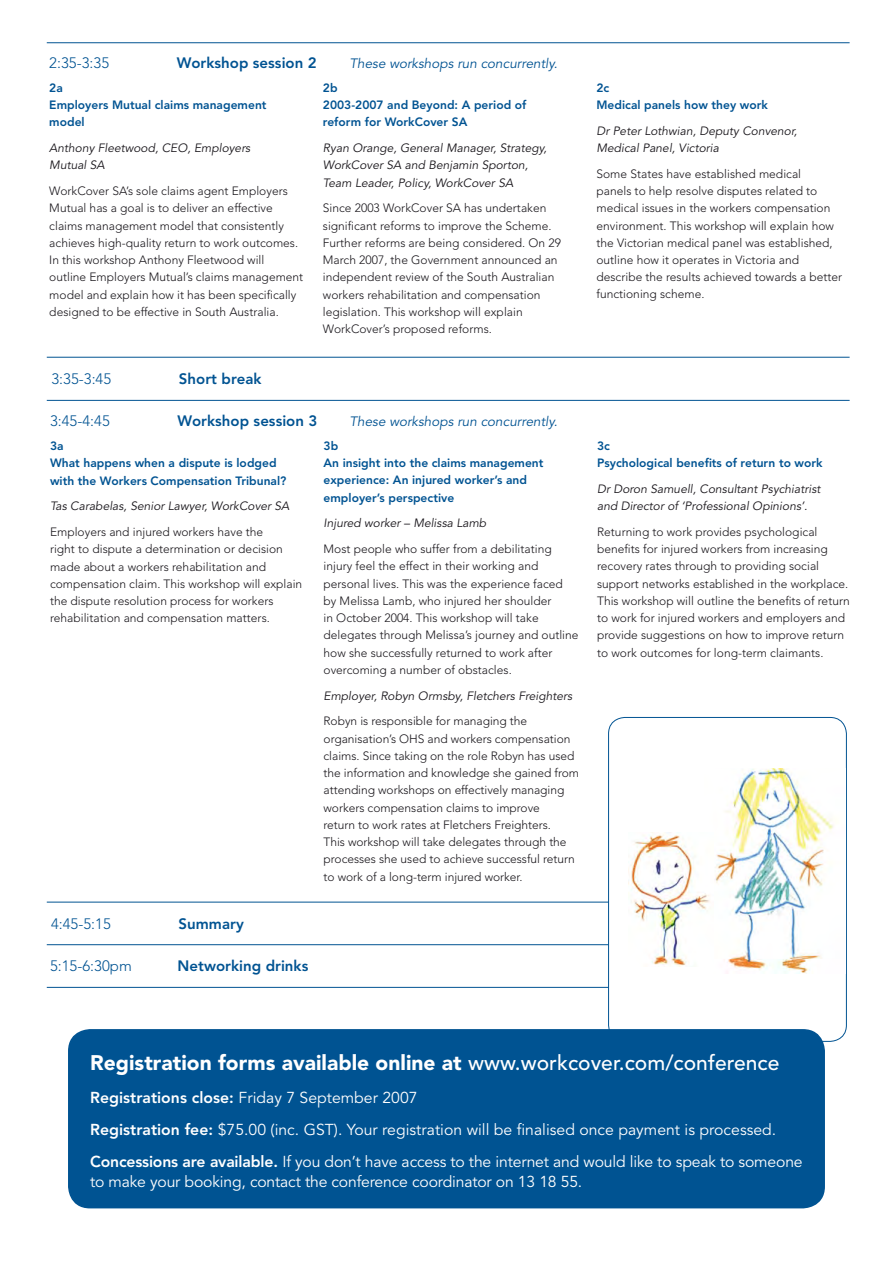
<style>
.page{position:relative;width:893px;height:1263px;background:#fff}
.page>*{position:absolute;margin:0;border:0;box-sizing:border-box;transform-origin:0 0}
.t1{font:900 21px "Avenir";color:#fff}
.t2{font:15.75px/32.2px "Avenir";letter-spacing:-.01em;color:#fff}
.t3{font:800 15px "Avenir";color:#005392}
.t4{font:300 15px "Avenir";color:#005392}
.t5{font:italic 13.5px "Avenir";color:#005392}
.t6{font:300 12px/17.2px "Avenir";color:#1a171c}
.t7{font:italic 12px/17.2px "Avenir";color:#1a171c}
.t8{font:800 12px/17.2px "Avenir";color:#005392}
.s1{font-weight:500}
.s2{font-weight:800}
</style>
<div class="page">
<hr style="left:47px;top:400px;width:803px;height:1px;background:#005392">
<hr style="left:47px;top:902px;width:678px;height:1px;background:#005392">
<hr style="left:47px;top:944px;width:744px;height:1px;background:#005392">
<hr style="left:47px;top:987px;width:794px;height:1px;background:#005392">
<div style="left:609px;top:717px;width:237px;height:324px;background:#fff;border-radius:16px"></div>
<img style="left:715px;top:768px;width:119px;height:205px">
<img style="left:628px;top:832px;width:82px;height:134px">
<div style="left:69px;top:1030px;width:755px;height:178px;background:#005392;border-radius:21px"></div>
<div style="left:68px;top:1029px;width:757px;height:179px;border:2px solid #005392;border-radius:21px"></div>
<hr style="left:47px;top:357px;width:803px;height:1px;background:#005392">
<hr style="left:47px;top:42px;width:803px;height:1px;background:#005392">
<p class="t4" style="left:49px;top:54px;width:61px">2:35-3:35</p>
<p class="t3" style="left:177px;top:54px;width:141px">Workshop session 2</p>
<p class="t5" style="left:349px;top:55px;width:210px">These workshops run concurrently.</p>
<p class="t8" style="left:49px;top:79px;width:219px">2a<br>Employers Mutual claims management model</p>
<p class="t7" style="left:49px;top:140px;width:203px">Anthony Fleetwood, CEO, Employers<br>Mutual SA</p>
<p class="t6" style="left:49px;top:182px;width:255px">WorkCover SA’s sole claims agent Employers Mutual has a goal is to deliver an effective claims management model that consistently achieves high-quality return to work outcomes.<br>In this workshop Anthony Fleetwood will outline Employers Mutual’s claims management model and explain how it has been specifically designed to be effective in South Australia.</p>
<p class="t4" style="left:51px;top:370px;width:61px">3:35-3:45</p>
<p class="t3" style="left:179px;top:370px;width:84px">Short break</p>
<p class="t8" style="left:323px;top:79px;width:205px">2b<br>2003-2007 and Beyond: A period of reform for WorkCover SA</p>
<p class="t7" style="left:323px;top:140px;width:225px">Ryan Orange, General Manager, Strategy,<br>WorkCover SA and Benjamin Sporton,<br>Team Leader, Policy, WorkCover SA</p>
<p class="t6" style="left:323px;top:200px;width:240px">Since 2003 WorkCover SA has undertaken significant reforms to improve the Scheme.<br>Further reforms are being considered. On 29<br>March 2007, the Government announced an independent review of the South Australian workers rehabilitation and compensation legislation. This workshop will explain WorkCover’s proposed reforms.</p>
<p class="t4" style="left:50px;top:412px;width:61px">3:45-4:45</p>
<p class="t3" style="left:178px;top:412px;width:141px">Workshop session 3</p>
<p class="t5" style="left:349px;top:414px;width:210px">These workshops run concurrently.</p>
<p class="t8" style="left:50px;top:437px;width:238px">3a<br>What happens when a dispute is lodged with the Workers Compensation Tribunal?</p>
<p class="t7" style="left:50px;top:498px;width:241px">Tas Carabelas, Senior Lawyer, WorkCover SA</p>
<p class="t6" style="left:50px;top:523px;width:254px">Employers and injured workers have the<br>right to dispute a determination or decision made about a workers rehabilitation and compensation claim. This workshop will explain the dispute resolution process for workers rehabilitation and compensation matters.</p>
<p class="t4" style="left:51px;top:915px;width:61px">4:45-5:15</p>
<p class="t3" style="left:179px;top:915px;width:67px">Summary</p>
<p class="t4" style="left:50px;top:957px;width:83px">5:15-6:30pm</p>
<p class="t3" style="left:178px;top:957px;width:132px">Networking drinks</p>
<p class="t8" style="left:324px;top:437px;width:221px">3b<br>An insight into the claims management experience: An injured worker’s and employer’s perspective</p>
<p class="t7" style="left:324px;top:515px;width:164px">Injured worker – Melissa Lamb</p>
<p class="t6" style="left:324px;top:540px;width:257px">Most people who suffer from a debilitating injury feel the effect in their working and personal lives. This was the experience faced by Melissa Lamb, who injured her shoulder<br>in October 2004. This workshop will take delegates through Melissa’s journey and outline how she successfully returned to work after overcoming a number of obstacles.</p>
<p class="t7" style="left:324px;top:687px;width:250px">Employer, Robyn Ormsby, Fletchers Freighters</p>
<p class="t6" style="left:324px;top:713px;width:257px">Robyn is responsible for managing the organisation’s OHS and workers compensation claims. Since taking on the role Robyn has used the information and knowledge she gained from attending workshops on effectively managing workers compensation claims to improve<br>return to work rates at Fletchers Freighters.<br>This workshop will take delegates through the processes she used to achieve successful return to work of a long-term injured worker.</p>
<p class="t8" style="left:596px;top:79px;width:173px">2c<br>Medical panels how they work</p>
<p class="t7" style="left:596px;top:122px;width:202px">Dr Peter Lothwian, Deputy Convenor,<br>Medical Panel, Victoria</p>
<p class="t6" style="left:596px;top:165px;width:247px">Some States have established medical<br>panels to help resolve disputes related to medical issues in the workers compensation environment. This workshop will explain how the Victorian medical panel was established, outline how it operates in Victoria and describe the results achieved towards a better functioning scheme.</p>
<p class="t8" style="left:597px;top:437px;width:227px">3c<br>Psychological benefits of return to work</p>
<p class="t7" style="left:597px;top:480px;width:225px">Dr Doron Samuell, Consultant Psychiatrist and Director of ‘Professional Opinions’.</p>
<p class="t6" style="left:597px;top:523px;width:254px">Returning to work provides psychological benefits for injured workers from increasing recovery rates through to providing social support networks established in the workplace.<br>This workshop will outline the benefits of return to work for injured workers and employers and provide suggestions on how to improve return to work outcomes for long-term claimants.</p>
<h1 class="t1" style="left:90px;top:1050px;width:691px">Registration forms available online at <span class="s1">www.workcover.com/conference</span></h1>
<p class="t2" style="left:90px;top:1081px;width:714px"><span class="s2">Registrations close:</span> Friday 7 September 2007<br><span class="s2">Registration fee:</span> $75.00 (inc. GST). Your registration will be finalised once payment is processed.<br><span class="s2">Concessions are available.</span> If you don’t have access to the internet and would like to speak to someone</p>
<h2 class="t2" style="left:90px;top:1165px;width:494px">to make your booking, contact the conference coordinator on 13 18 55.</h2>
</div>
